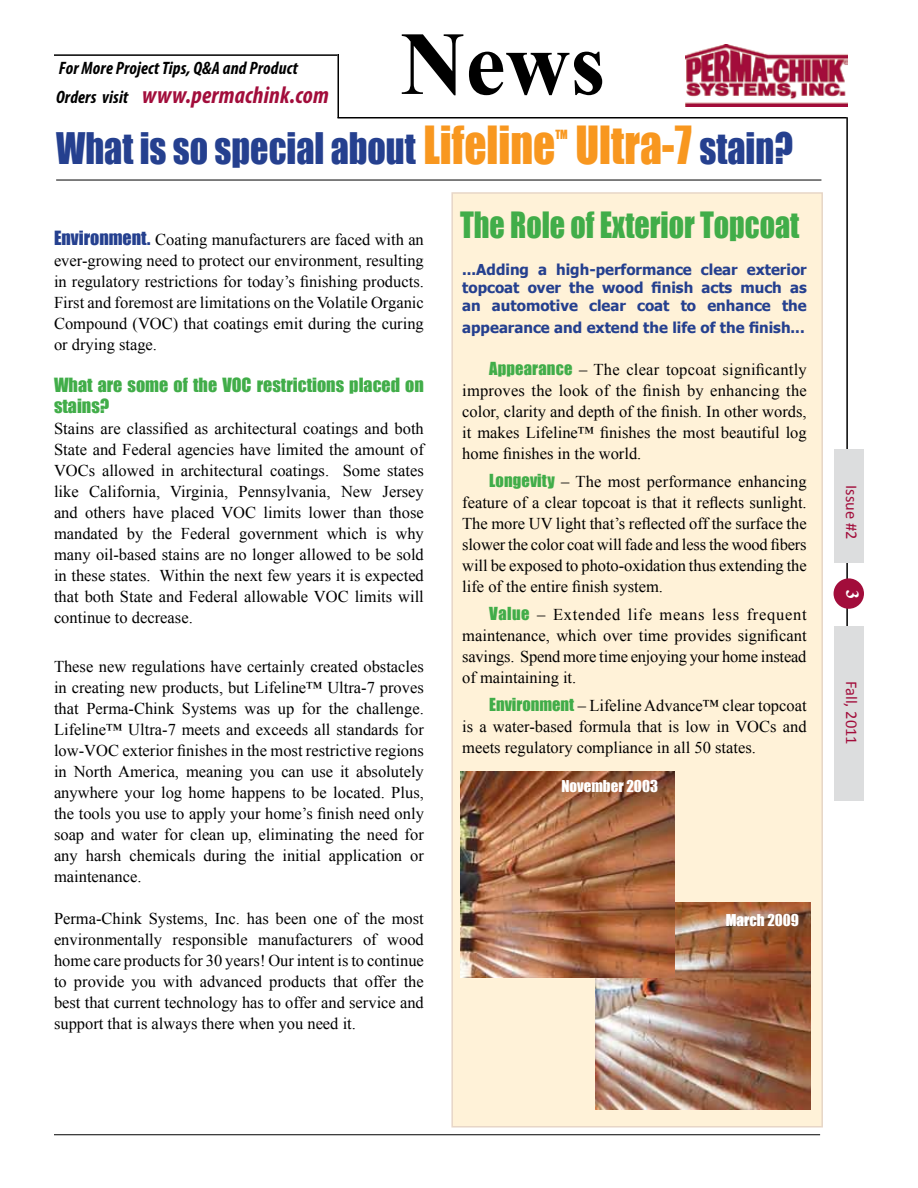
<style>
.page{position:relative;width:918px;height:1188px;background:#fff}
.page>*{position:absolute;margin:0;border:0;box-sizing:border-box;transform-origin:0 0}
.t1{font:700 90px "Times New Roman";color:#000}
.t2{font:48.3px "Impact";color:#f8971f;scale:.9 1}
.t3{font:39.9px "Impact";color:#25408f;scale:.9 1}
.t4{font:33.3px "Impact";color:#41ad49;scale:.9 1}
.t5{font:italic 700 condensed 24px "Myriad Pro";letter-spacing:.01em;color:#a20d3b}
.t6{font:18px/21px "Impact";color:#41ad49}
.t7{font:italic 700 condensed 18px "Myriad Pro";letter-spacing:.01em;color:#000}
.t8{font:700 18px "Times New Roman";color:#fff}
.t9{font:16.5px/21px "Times New Roman";color:#000;text-align:justify}
.t10{font:16.5px "Calibri";color:#a20d3b}
.t11{font:700 15px/18px "Tahoma";color:#25408f;text-align:justify}
.t12{font:15px "Impact";color:#fff}
.t13{font:11.7px "Impact";color:#f8971f;scale:.9 1}
.s1{font-size:18px;color:#000}
.s2{font-size:48.3px;color:#f8971f}
.s3{font-size:39.9px;color:#25408f}
.s4{font-family:"Impact";font-size:18px;color:#25408f}
.s5{font-family:"Impact";color:#41ad49}
</style>
<div class="page">
<hr style="left:54px;top:54px;width:284px;height:2px;background:#000">
<hr style="left:338px;top:54px;width:1px;height:64px;background:#000">
<hr style="left:338px;top:117px;width:509px;height:1px;background:#000">
<hr style="left:846px;top:117px;width:2px;height:555px;background:#000">
<div style="left:834px;top:449px;width:30px;height:114px;background:#dcddde"></div>
<div style="left:834px;top:626px;width:30px;height:174px;background:#dcddde"></div>
<div style="left:834px;top:578px;width:30px;height:31px;background:#a20d3b;border-radius:50%"></div>
<img style="left:685px;top:45px;width:162px;height:61px">
<hr style="left:54px;top:1134px;width:766px;height:1px;background:#000">
<hr style="left:56px;top:180px;width:765px;height:1px;background:#000">
<div style="left:451px;top:192px;width:372px;height:936px;background:#fff2d8;border:2px solid #e7d6c7"></div>
<img style="left:595px;top:903px;width:215px;height:207px">
<img style="left:460px;top:771px;width:215px;height:206px">
<p class="t7" style="left:59px;top:57px;width:241px">For More Project Tips, Q&amp;A and Product</p>
<h3 class="t5" style="left:56px;top:80px;width:274px"><span class="s1">Orders visit</span> www.permachink.com</h3>
<h1 class="t1" style="left:400px;top:2px;width:206px">News</h1>
<h3 class="t3" style="left:56px;top:117px;width:556px">What is so special about <span class="s2">Lifeline</span></h3>
<p class="t13" style="left:555px;top:126px;width:15px">TM</p>
<h2 class="t2" style="left:575px;top:108px;width:243px">Ultra-7 <span class="s3">stain?</span></h2>
<p class="t9" style="left:54px;top:229px;width:371px"><span class="s4">Environment.</span> Coating manufacturers are faced with an ever-growing need to protect our environment, resulting in regulatory restrictions for today’s finishing products.<br>First and foremost are limitations on the Volatile Organic Compound (VOC) that coatings emit during the curing or drying stage.</p>
<p class="t6" style="left:54px;top:374px;width:371px">What are some of the VOC restrictions placed on stains?</p>
<p class="t9" style="left:54px;top:418px;width:371px">Stains are classified as architectural coatings and both State and Federal agencies have limited the amount of VOCs allowed in architectural coatings. Some states like California, Virginia, Pennsylvania, New Jersey and others have placed VOC limits lower than those mandated by the Federal government which is why many oil-based stains are no longer allowed to be sold in these states. Within the next few years it is expected that both State and Federal allowable VOC limits will continue to decrease.</p>
<p class="t9" style="left:54px;top:656px;width:371px">These new regulations have certainly created obstacles in creating new products, but Lifeline™ Ultra-7 proves that Perma-Chink Systems was up for the challenge.<br>Lifeline™ Ultra-7 meets and exceeds all standards for low-VOC exterior finishes in the most restrictive regions in North America, meaning you can use it absolutely anywhere your log home happens to be located. Plus, the tools you use to apply your home’s finish need only soap and water for clean up, eliminating the need for any harsh chemicals during the initial application or maintenance.</p>
<p class="t9" style="left:54px;top:908px;width:371px">Perma-Chink Systems, Inc. has been one of the most environmentally responsible manufacturers of wood home care products for 30 years! Our intent is to continue to provide you with advanced products that offer the best that current technology has to offer and service and support that is always there when you need it.</p>
<h3 class="t4" style="left:460px;top:199px;width:378px">The Role of Exterior Topcoat</h3>
<p class="t11" style="left:462px;top:260px;width:346px">...Adding a high-performance clear exterior topcoat over the wood finish acts much as an automotive clear coat to enhance the</p>
<p class="t11" style="left:462px;top:317px;width:344px">appearance and extend the life of the finish...</p>
<p class="t9" style="left:462px;top:359px;width:346px;text-indent:27px"><span class="s5">Appearance</span> – The clear topcoat significantly improves the look of the finish by enhancing the color, clarity and depth of the finish. In other words, it makes Lifeline™ finishes the most beautiful log home finishes in the world.</p>
<p class="t9" style="left:462px;top:471px;width:346px;text-indent:27px"><span class="s5">Longevity</span> – The most performance enhancing feature of a clear topcoat is that it reflects sunlight.<br>The more UV light that’s reflected off the surface the slower the color coat will fade and less the wood fibers will be exposed to photo-oxidation thus extending the life of the entire finish system.</p>
<p class="t9" style="left:462px;top:603px;width:346px;text-indent:27px"><span class="s5">Value</span> – Extended life means less frequent maintenance, which over time provides significant savings. Spend more time enjoying your home instead of maintaining it.</p>
<p class="t9" style="left:462px;top:694px;width:346px;text-indent:27px"><span class="s5">Environment</span> – Lifeline Advance™ clear topcoat is a water-based formula that is low in VOCs and meets regulatory compliance in all 50 states.</p>
<p class="t12" style="left:561px;top:774px;width:98px">November 2003</p>
<p class="t12" style="left:726px;top:908px;width:75px">March 2009</p>
<p class="t10" style="left:862px;top:485px;width:56px;rotate:90deg">Issue #2</p>
<p class="t8" style="left:865px;top:590px;width:10px;rotate:90deg">3</p>
<p class="t10" style="left:862px;top:681px;width:65px;rotate:90deg">Fall, 2011</p>
</div>
